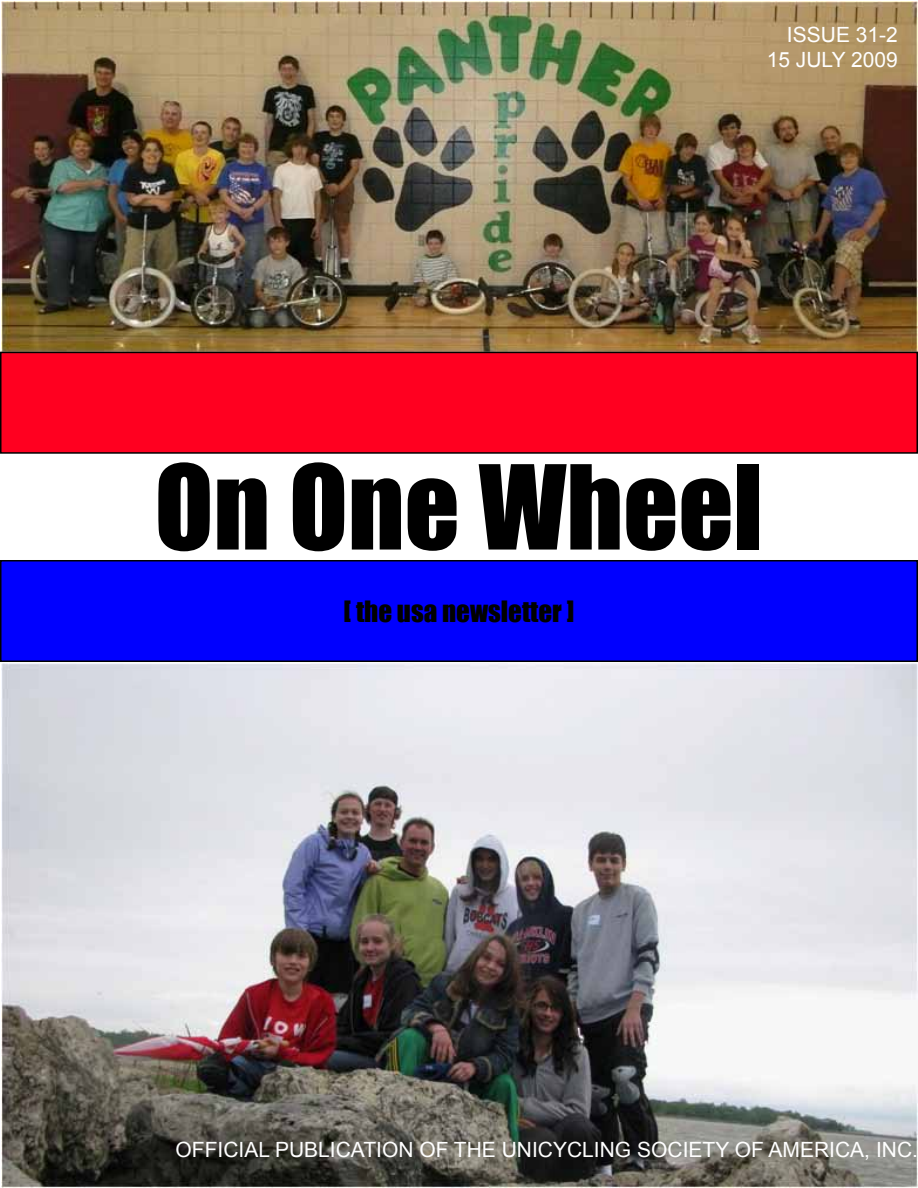
<style>
.page{position:relative;width:918px;height:1188px;background:#fff}
.page>*{position:absolute;margin:0;border:0;box-sizing:border-box;transform-origin:0 0}
.t1{font:108px "Impact";color:#000}
.t2{font:27px "Impact";color:#000}
.t3{font:21px/25.2px "Arial";color:#fff;text-align:right}
</style>
<div class="page">
<img style="left:1px;top:1px;width:917px;height:351px">
<img style="left:1px;top:663px;width:917px;height:525px">
<div style="left:1px;top:352px;width:916px;height:101px;background:#ff0020"></div>
<div style="left:0;top:352px;width:918px;height:102px;border:2px solid #000"></div>
<div style="left:1px;top:561px;width:916px;height:100px;background:#00f"></div>
<div style="left:0;top:560px;width:918px;height:102px;border:2px solid #000"></div>
<p class="t3" style="left:767px;top:23px;width:133px">ISSUE 31-2<br>15 JULY 2009</p>
<h1 class="t1" style="left:155px;top:423px;width:610px">On One Wheel</h1>
<p class="t2" style="left:344px;top:590px;width:232px">[ the usa newsletter ]</p>
<p class="t3" style="left:176px;top:1137px;width:744px">OFFICIAL PUBLICATION OF THE UNICYCLING SOCIETY OF AMERICA, INC.</p>
</div>
